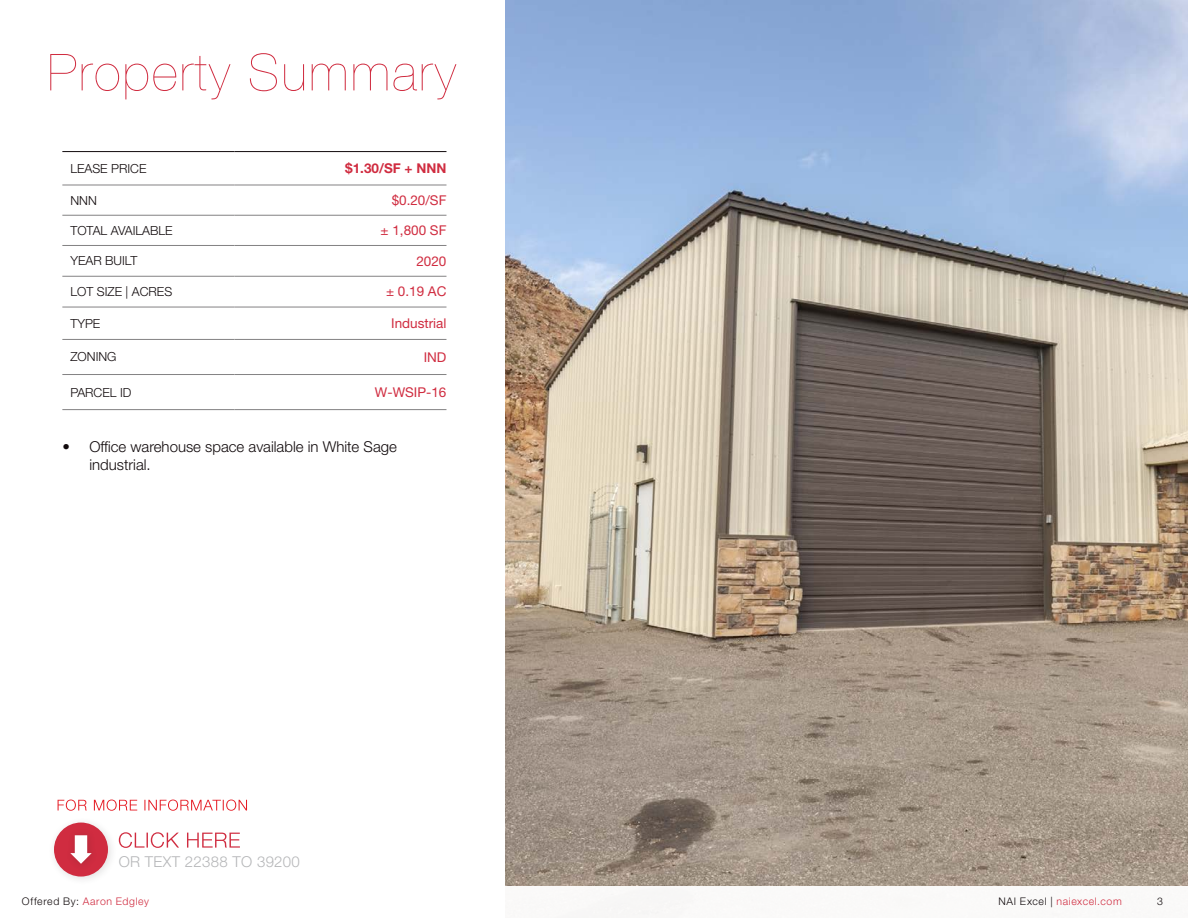
<style>
.page{position:relative;width:1188px;height:918px;background:#fff}
.page>*{position:absolute;margin:0;border:0;box-sizing:border-box;transform-origin:0 0}
.Heading{font:200 51px "Helvetica Neue LT Std";letter-spacing:.04em;color:#d02c40}
.t1{font:300 15px/18px "Helvetica Neue LT Std";color:#110a0c}
.t2{font:300 15px "Helvetica Neue LT Std";letter-spacing:.02em;color:#b5b6b8}
.Table_Red{font:13.5px "Helvetica Neue LT Std";color:#d02c40}
.TABLE_RED_BOLD{font:13.5px "Helvetica Neue LT Std";color:#d02c40}
.TABLE_RED_BOLD-2{font:700 13.5px "Helvetica Neue LT Std";color:#d02c40}
.Property_Summary_TABLE_BLACK{font:300 12.45px "Helvetica Neue LT Std";color:#110a0c}
.Phone_Number{font:300 10.5px "Helvetica Neue LT Std";letter-spacing:.06em;color:#d02c40}
.Page_Number{font:300 10.5px "Helvetica Neue LT Std";letter-spacing:.06em;color:#d02c40}
.Phone_Number-2{font:300 10.5px "Helvetica Neue LT Std";color:#110a0c}
.s1{color:#110a0c}
</style>
<div class="page">
<img style="left:505px;top:0;width:683px;height:886px">
<svg style="left:119px;top:832px;width:121px;height:16px"></svg>
<div style="left:48px;top:816px;width:69px;height:70px;background:#231f20;opacity:.14"></div>
<div style="left:54px;top:823px;width:54px;height:54px;background:#d02c40;border-radius:50%"></div>
<div style="left:64px;top:828px;width:35px;height:44px;background:#d02c40"></div>
<svg style="left:70px;top:835px;width:22px;height:29px"></svg>
<svg style="left:58px;top:800px;width:189px;height:11px"></svg>
<hr style="left:62px;top:185px;width:173px;height:1px;background:#838283">
<hr style="left:235px;top:185px;width:211px;height:1px;background:#838283">
<hr style="left:62px;top:215px;width:173px;height:1px;background:#838283">
<hr style="left:235px;top:215px;width:211px;height:1px;background:#838283">
<hr style="left:62px;top:245px;width:173px;height:1px;background:#838283">
<hr style="left:235px;top:245px;width:211px;height:1px;background:#838283">
<hr style="left:62px;top:276px;width:173px;height:1px;background:#838283">
<hr style="left:235px;top:276px;width:211px;height:1px;background:#838283">
<hr style="left:62px;top:307px;width:173px;height:1px;background:#838283">
<hr style="left:235px;top:307px;width:211px;height:1px;background:#838283">
<hr style="left:62px;top:339px;width:173px;height:1px;background:#838283">
<hr style="left:235px;top:339px;width:211px;height:1px;background:#838283">
<hr style="left:62px;top:374px;width:173px;height:1px;background:#838283">
<hr style="left:235px;top:374px;width:211px;height:1px;background:#838283">
<hr style="left:62px;top:409px;width:173px;height:1px;background:#838283">
<hr style="left:235px;top:409px;width:211px;height:1px;background:#838283">
<hr style="left:62px;top:151px;width:173px;height:1px;background:#110a0c">
<hr style="left:235px;top:151px;width:211px;height:1px;background:#110a0c">
<p class="Heading" style="left:48px;top:43px;width:410px">Property Summary</p>
<p class="Property_Summary_TABLE_BLACK" style="left:70px;top:161px;width:78px">LEASE PRICE</p>
<p class="TABLE_RED_BOLD-2" style="left:345px;top:160px;width:103px">$1.30/SF + NNN</p>
<p class="Property_Summary_TABLE_BLACK" style="left:70px;top:193px;width:28px">NNN</p>
<p class="TABLE_RED_BOLD" style="left:392px;top:192px;width:56px">$0.20/SF</p>
<p class="Property_Summary_TABLE_BLACK" style="left:70px;top:223px;width:104px">TOTAL AVAILABLE</p>
<p class="TABLE_RED_BOLD" style="left:381px;top:222px;width:67px">± 1,800 SF</p>
<p class="Property_Summary_TABLE_BLACK" style="left:70px;top:253px;width:69px">YEAR BUILT</p>
<p class="Table_Red" style="left:416px;top:253px;width:32px">2020</p>
<p class="Property_Summary_TABLE_BLACK" style="left:70px;top:284px;width:103px">LOT SIZE | ACRES</p>
<p class="TABLE_RED_BOLD" style="left:386px;top:284px;width:62px">± 0.19 AC</p>
<p class="Property_Summary_TABLE_BLACK" style="left:70px;top:316px;width:31px">TYPE</p>
<p class="Table_Red" style="left:391px;top:315px;width:57px">Industrial</p>
<p class="Property_Summary_TABLE_BLACK" style="left:70px;top:349px;width:48px">ZONING</p>
<p class="Table_Red" style="left:424px;top:349px;width:24px">IND</p>
<p class="Property_Summary_TABLE_BLACK" style="left:70px;top:385px;width:62px">PARCEL ID</p>
<p class="Table_Red" style="left:375px;top:384px;width:73px">W-WSIP-16</p>
<p class="t1" style="left:89px;top:438px;width:309px;text-indent:-27px">• Office warehouse space available in White Sage industrial.</p>
<p class="t2" style="left:119px;top:852px;width:183px">OR TEXT 22388 TO 39200</p>
<p class="Phone_Number" style="left:22px;top:894px;width:129px"><span class="s1">Offered By:</span> Aaron Edgley</p>
<p class="Page_Number" style="left:999px;top:894px;width:125px"><span class="s1">NAI Excel |</span> naiexcel.com</p>
<p class="Phone_Number-2" style="left:1157px;top:894px;width:7px">3</p>
</div>
